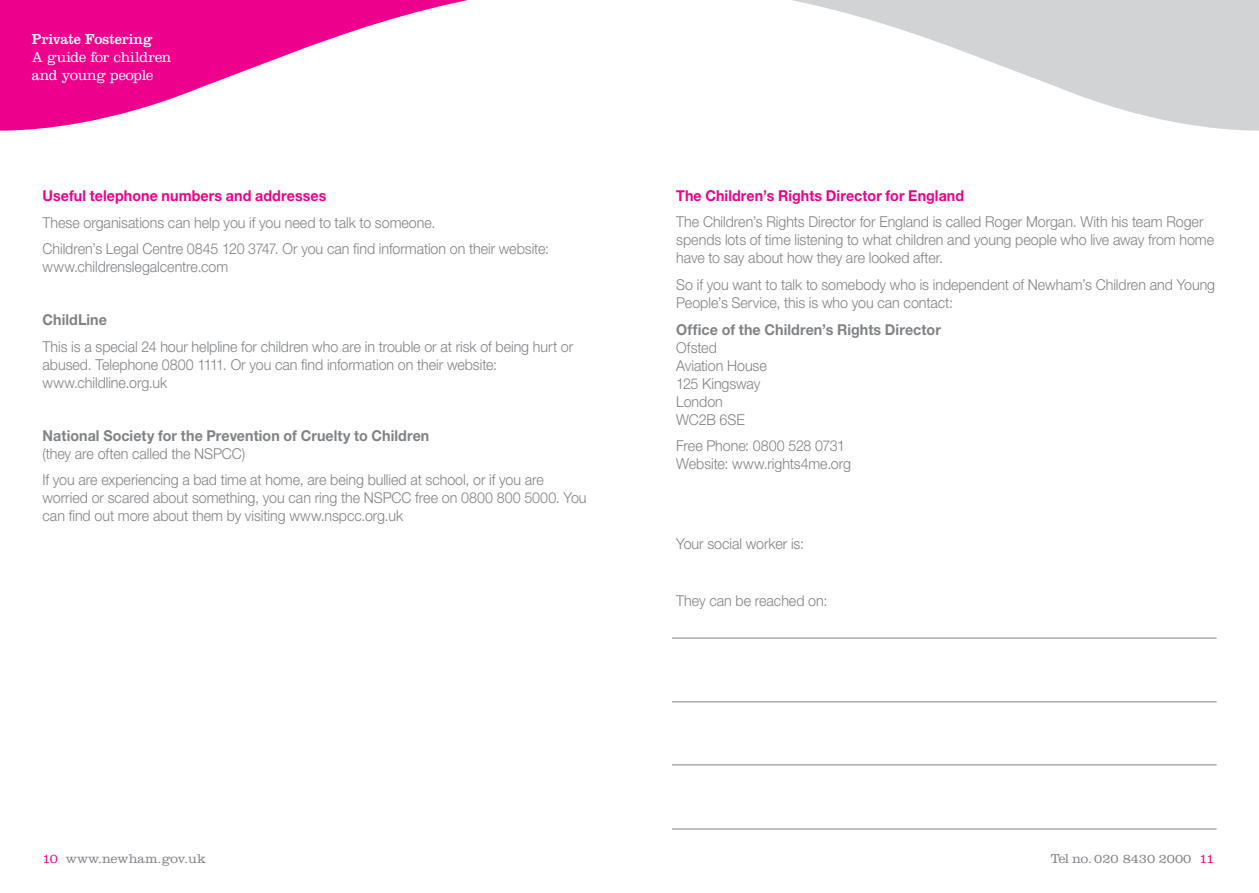
<style>
.page{position:relative;width:1259px;height:893px;background:#fff}
.page>*{position:absolute;margin:0;border:0;box-sizing:border-box;transform-origin:0 0}
.t1{font:300 15px/18px "Helvetica Neue";letter-spacing:-.005em;color:#808285;scale:.95 1}
.t2{font:700 15px "Helvetica Neue";letter-spacing:.005em;color:#808285;scale:.95 1}
.t3{font:700 15px "Helvetica Neue";letter-spacing:.005em;color:#ec008c;scale:.95 1}
.t4{font:300 15px/18px "Clarendon";letter-spacing:-.02em;color:#fff;scale:.95 1}
.t5{font:15px "Clarendon";letter-spacing:-.005em;color:#fff;scale:.95 1}
.t6{font:300 13.35px "Clarendon";color:#808285}
.s1{color:#ec008c}
</style>
<div class="page">
<hr style="left:672px;top:701px;width:544px;height:1px;background:#808285">
<hr style="left:672px;top:638px;width:544px;height:1px;background:#808285">
<hr style="left:672px;top:764px;width:544px;height:1px;background:#808285">
<hr style="left:672px;top:829px;width:544px;height:1px;background:#808285">
<svg style="left:0;top:0;width:468px;height:131px;fill:#ec008c"></svg>
<svg style="left:792px;top:0;width:467px;height:131px;fill:#d1d3d4"></svg>
<p class="t5" style="left:32px;top:30px;width:128px">Private Fostering</p>
<p class="t4" style="left:32px;top:47px;width:148px">A guide for children and young people</p>
<p class="t3" style="left:43px;top:186px;width:300px">Useful telephone numbers and addresses</p>
<p class="t1" style="left:43px;top:209px;width:534px;line-height:26.5px">These organisations can help you if you need to talk to someone.<br>Children’s Legal Centre 0845 120 3747. Or you can find information on their website:</p>
<p class="t1" style="left:43px;top:257px;width:197px">www.childrenslegalcentre.com</p>
<p class="t2" style="left:43px;top:310px;width:69px">ChildLine</p>
<p class="t1" style="left:43px;top:337px;width:560px">This is a special 24 hour helpline for children who are in trouble or at risk of being hurt or abused. Telephone 0800 1111. Or you can find information on their website: www.childline.org.uk</p>
<p class="t2" style="left:43px;top:426px;width:409px">National Society for the Prevention of Cruelty to Children</p>
<p class="t1" style="left:43px;top:440px;width:529px;line-height:26.5px">(they are often called the NSPCC)<br>If you are experiencing a bad time at home, are being bullied at school, or if you are</p>
<p class="t1" style="left:43px;top:488px;width:574px">worried or scared about something, you can ring the NSPCC free on 0800 800 5000. You can find out more about them by visiting www.nspcc.org.uk</p>
<p class="t3" style="left:676px;top:186px;width:305px">The Children’s Rights Director for England</p>
<p class="t1" style="left:676px;top:213px;width:568px">The Children’s Rights Director for England is called Roger Morgan. With his team Roger spends lots of time listening to what children and young people who live away from home have to say about how they are looked after.</p>
<p class="t1" style="left:676px;top:275px;width:569px">So if you want to talk to somebody who is independent of Newham’s Children and Young<br>People’s Service, this is who you can contact:</p>
<p class="t2" style="left:676px;top:320px;width:280px">Office of the Children’s Rights Director</p>
<p class="t1" style="left:676px;top:338px;width:97px">Ofsted<br>Aviation House<br>125 Kingsway<br>London<br>WC2B 6SE</p>
<p class="t1" style="left:676px;top:436px;width:185px">Free Phone: 0800 528 0731<br>Website: www.rights4me.org</p>
<p class="t1" style="left:676px;top:534px;width:136px">Your social worker is:</p>
<p class="t1" style="left:676px;top:591px;width:160px">They can be reached on:</p>
<p class="t6" style="left:43px;top:851px;width:165px"><span class="s1">10</span> www.newham.gov.uk</p>
<p class="t6" style="left:1050px;top:851px;width:165px">Tel no. 020 8430 2000 <span class="s1">11</span></p>
</div>
